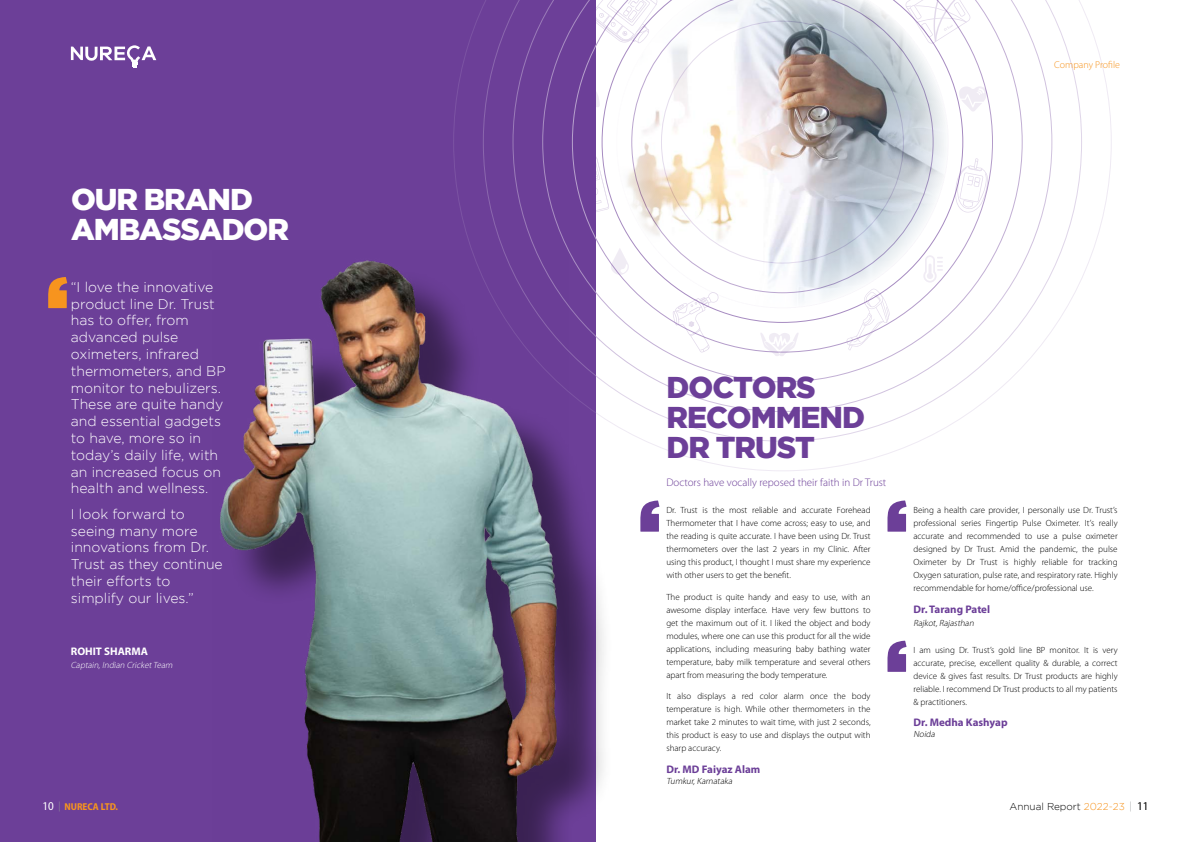
<style>
.page{position:relative;width:1191px;height:842px;background:#fff}
.page>*{position:absolute;margin:0;border:0;box-sizing:border-box;transform-origin:0 0}
.t1{font:900 30px/30px "Gotham";letter-spacing:-.035em;color:#6c3f98}
.t2{font:900 30px/30px "Gotham";letter-spacing:-.035em;color:#fff}
.t3{font:300 14px/16.8px "Gotham";color:#fff}
.t4{font:700 11px "Myriad Pro";color:#6c3f98}
.t5{font:300 11px "Myriad Pro";color:#6c3f98}
.t6{font:700 11px "Myriad Pro";color:#fff}
.t7{font:300 10px "Gotham";color:#000}
.t8{font:300 10px "Myriad Pro";color:#f7941e}
.t9{font:10px "Myriad Variable Concept";color:#f7941e}
.t10{font:300 9px/13px "Myriad Pro";color:#000;text-align:justify}
.t11{font:italic 300 9px "Myriad Pro";color:#000}
.t12{font:italic 300 9px "Myriad Pro";color:#fff}
.s1{font-size:12px;color:#fff}
.s2{font-family:"Myriad Pro";font-weight:300;color:#939598}
.s3{color:#f7941e}
.s4{font-family:"Myriad Pro";color:#939598}
.s5{font-family:"Myriad Variable Concept";font-weight:400;font-size:12px}
</style>
<div class="page">
<svg style="left:595px;top:0;width:516px;height:471px"></svg>
<svg style="left:595px;top:156px;width:14px;height:58px"></svg>
<svg style="left:948px;top:0;width:22px;height:44px"></svg>
<svg style="left:595px;top:0;width:21px;height:43px"></svg>
<svg style="left:953px;top:158px;width:36px;height:56px"></svg>
<svg style="left:672px;top:308px;width:46px;height:44px"></svg>
<svg style="left:846px;top:308px;width:44px;height:42px"></svg>
<svg style="left:959px;top:86px;width:28px;height:26px"></svg>
<svg style="left:595px;top:81px;width:5px;height:26px"></svg>
<svg style="left:609px;top:248px;width:7px;height:27px"></svg>
<svg style="left:760px;top:332px;width:39px;height:25px"></svg>
<svg style="left:616px;top:0;width:332px;height:308px"></svg>
<div style="left:0;top:0;width:595px;height:842px;background:#6c3f98"></div>
<div style="left:228px;top:269px;width:385px;height:573px;background:#000;opacity:.45"></div>
<img style="left:220px;top:260px;width:348px;height:582px">
<svg style="left:453px;top:0;width:142px;height:427px"></svg>
<svg style="left:640px;top:500px;width:19px;height:32px"></svg>
<svg style="left:887px;top:500px;width:19px;height:32px"></svg>
<svg style="left:48px;top:277px;width:19px;height:31px"></svg>
<svg style="left:887px;top:641px;width:19px;height:31px"></svg>
<svg style="left:71px;top:45px;width:85px;height:22px"></svg>
<p class="t2" style="left:71px;top:184px;width:219px">OUR BRAND<br>AMBASSADOR</p>
<p class="t3" style="left:71px;top:278px;width:156px">“I love the innovative product line Dr. Trust has to offer, from advanced pulse oximeters, infrared thermometers, and BP monitor to nebulizers.<br>These are quite handy and essential gadgets to have, more so in today’s daily life, with an increased focus on health and wellness.</p>
<p class="t3" style="left:71px;top:505px;width:153px">I look forward to seeing many more innovations from Dr.<br>Trust as they continue their efforts to simplify our lives.”</p>
<p class="t6" style="left:71px;top:645px;width:79px">ROHIT SHARMA</p>
<p class="t12" style="left:71px;top:660px;width:105px">Captain,Indian CricketTeam</p>
<p class="t9" style="left:43px;top:801px;width:77px"><span class="s1">10</span> <span class="s2">|</span> NURECA LTD.</p>
<p class="t8" style="left:1054px;top:59px;width:67px">Company Profile</p>
<p class="t1" style="left:666px;top:372px;width:200px">DOCTORS<br>RECOMMEND<br>DR TRUST</p>
<p class="t5" style="left:666px;top:476px;width:221px">Doctors have vocally reposed their faith in Dr Trust</p>
<p class="t10" style="left:666px;top:504px;width:206px">Dr. Trust is the most reliable and accurate Forehead Thermometer that I have come across; easy to use, and the reading is quite accurate. I have been using Dr. Trust thermometers over the last 2 years in my Clinic. After using this product, I thought I must share my experience with other users to get the benefit.</p>
<p class="t10" style="left:666px;top:590px;width:206px">The product is quite handy and easy to use, with an awesome display interface. Have very few buttons to get the maximum out of it. I liked the object and body modules, where one can use this product for all the wide applications, including measuring baby bathing water temperature, baby milk temperature and several others apart from measuring the body temperature.</p>
<p class="t10" style="left:666px;top:690px;width:206px">It also displays a red color alarm once the body temperature is high. While other thermometers in the market take 2 minutes to wait time, with just 2 seconds, this product is easy to use and displays the output with sharp accuracy.</p>
<p class="t4" style="left:666px;top:762px;width:95px">Dr. MD Faiyaz Alam</p>
<p class="t11" style="left:666px;top:775px;width:69px">Tumkur,Karnataka</p>
<p class="t10" style="left:913px;top:504px;width:206px">Being a health care provider, I personally use Dr. Trust’s professional series Fingertip Pulse Oximeter. It’s really accurate and recommended to use a pulse oximeter designed by Dr Trust. Amid the pandemic, the pulse Oximeter by Dr Trust is highly reliable for tracking Oxygen saturation, pulse rate, and respiratory rate. Highly recommendable for home/office/professional use.</p>
<p class="t4" style="left:913px;top:602px;width:78px">Dr. Tarang Patel</p>
<p class="t11" style="left:913px;top:617px;width:64px">Raj kot,Rajasthan</p>
<p class="t10" style="left:913px;top:643px;width:206px">I am using Dr. Trust’s gold line BP monitor. It is very accurate, precise, excellent quality &amp; durable, a correct device &amp; gives fast results. Dr Trust products are highly reliable. I recommend Dr Trust products to all my patients &amp; practitioners.</p>
<p class="t4" style="left:913px;top:716px;width:96px">Dr. Medha Kashyap</p>
<p class="t11" style="left:913px;top:729px;width:25px">Noida</p>
<p class="t7" style="left:1009px;top:801px;width:140px">Annual Report <span class="s3">2022-23</span> <span class="s4">|</span> <span class="s5">11</span></p>
</div>
